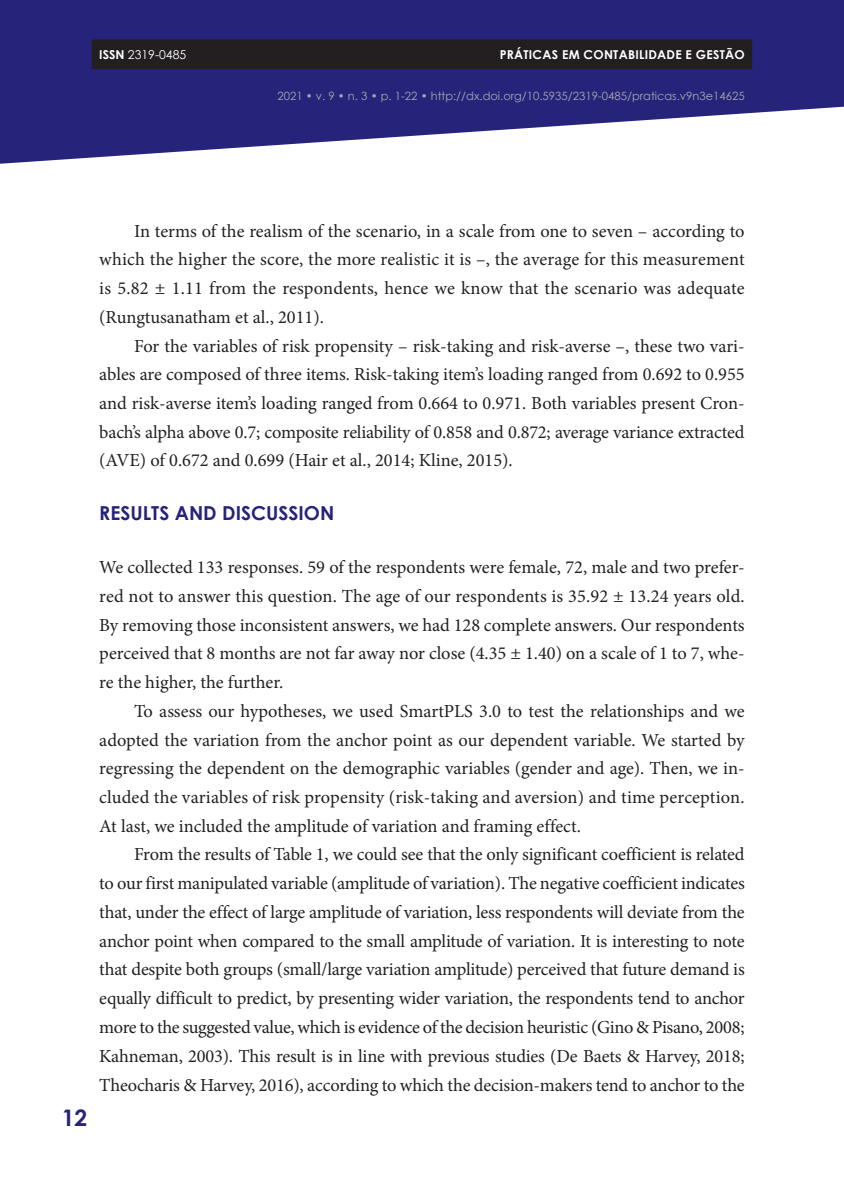
<style>
.page{position:relative;width:844px;height:1191px;background:#fff}
.page>*{position:absolute;margin:0;border:0;box-sizing:border-box;transform-origin:0 0}
.t1{font:700 22.75px "Century Gothic";color:#26237b}
.t2{font:700 19.25px "Century Gothic";color:#26237b}
.t3{font:18.38px/28.7px "Minion Pro";letter-spacing:-.005em;color:#231f20;text-align:justify}
.t4{font:700 12.25px "Century Gothic";letter-spacing:.02em;color:#fff}
.t5{font:12.25px "Century Gothic";color:#fff}
.t6{font:11.38px "Century Gothic";color:#a8a9ad}
.s1{font-weight:700}
</style>
<div class="page">
<svg style="left:0;top:0;width:843px;height:164px;fill:#26237b"></svg>
<div style="left:92px;top:39px;width:660px;height:30px;background:#231f20"></div>
<p class="t5" style="left:99px;top:46px;width:88px"><span class="s1">ISSN</span> 2319-0485</p>
<p class="t4" style="left:499px;top:45px;width:246px">PRÁTICAS EM CONTABILIDADE E GESTÃO</p>
<p class="t6" style="left:277px;top:88px;width:468px">2021 • v. 9 • n. 3 • p. 1-22 • http://dx.doi.org/10.5935/2319-0485/praticas.v9n3e14625</p>
<p class="t3" style="left:99px;top:216px;width:646px;text-indent:35px">In terms of the realism of the scenario, in a scale from one to seven – according to which the higher the score, the more realistic it is –, the average for this measurement is 5.82 ± 1.11 from the respondents, hence we know that the scenario was adequate (Rungtusanatham et al., 2011).</p>
<p class="t3" style="left:99px;top:331px;width:646px;text-indent:35px">For the variables of risk propensity – risk-taking and risk-averse –, these two vari&shy;ables are composed of three items. Risk-taking item’s loading ranged from 0.692 to 0.955 and risk-averse item’s loading ranged from 0.664 to 0.971. Both variables present Cron&shy;bach’s alpha above 0.7; composite reliability of 0.858 and 0.872; average variance extracted (AVE) of 0.672 and 0.699 (Hair et al., 2014; Kline, 2015).</p>
<p class="t2" style="left:99px;top:498px;width:236px">RESULTS AND DISCUSSION</p>
<p class="t1" style="left:62px;top:1100px;width:27px">12</p>
<p class="t3" style="left:99px;top:553px;width:646px">We collected 133 responses. 59 of the respondents were female, 72, male and two prefer&shy;red not to answer this question. The age of our respondents is 35.92 ± 13.24 years old.<br>By removing those inconsistent answers, we had 128 complete answers. Our respondents perceived that 8 months are not far away nor close (4.35 ± 1.40) on a scale of 1 to 7, whe&shy;re the higher, the further.</p>
<p class="t3" style="left:99px;top:696px;width:646px;text-indent:35px">To assess our hypotheses, we used SmartPLS 3.0 to test the relationships and we adopted the variation from the anchor point as our dependent variable. We started by regressing the dependent on the demographic variables (gender and age). Then, we in&shy;cluded the variables of risk propensity (risk-taking and aversion) and time perception.<br>At last, we included the amplitude of variation and framing effect.</p>
<p class="t3" style="left:99px;top:840px;width:646px;text-indent:35px">From the results of Table 1, we could see that the only significant coefficient is related to our first manipulated variable (amplitude of variation). The negative coefficient indicates that, under the effect of large amplitude of variation, less respondents will deviate from the anchor point when compared to the small amplitude of variation. It is interesting to note that despite both groups (small/large variation amplitude) perceived that future demand is equally difficult to predict, by presenting wider variation, the respondents tend to anchor more to the suggested value, which is evidence of the decision heuristic (Gino &amp; Pisano, 2008; Kahneman, 2003). This result is in line with previous studies (De Baets &amp; Harvey, 2018; Theocharis &amp; Harvey, 2016), according to which the decision-makers tend to anchor to the</p>
</div>
